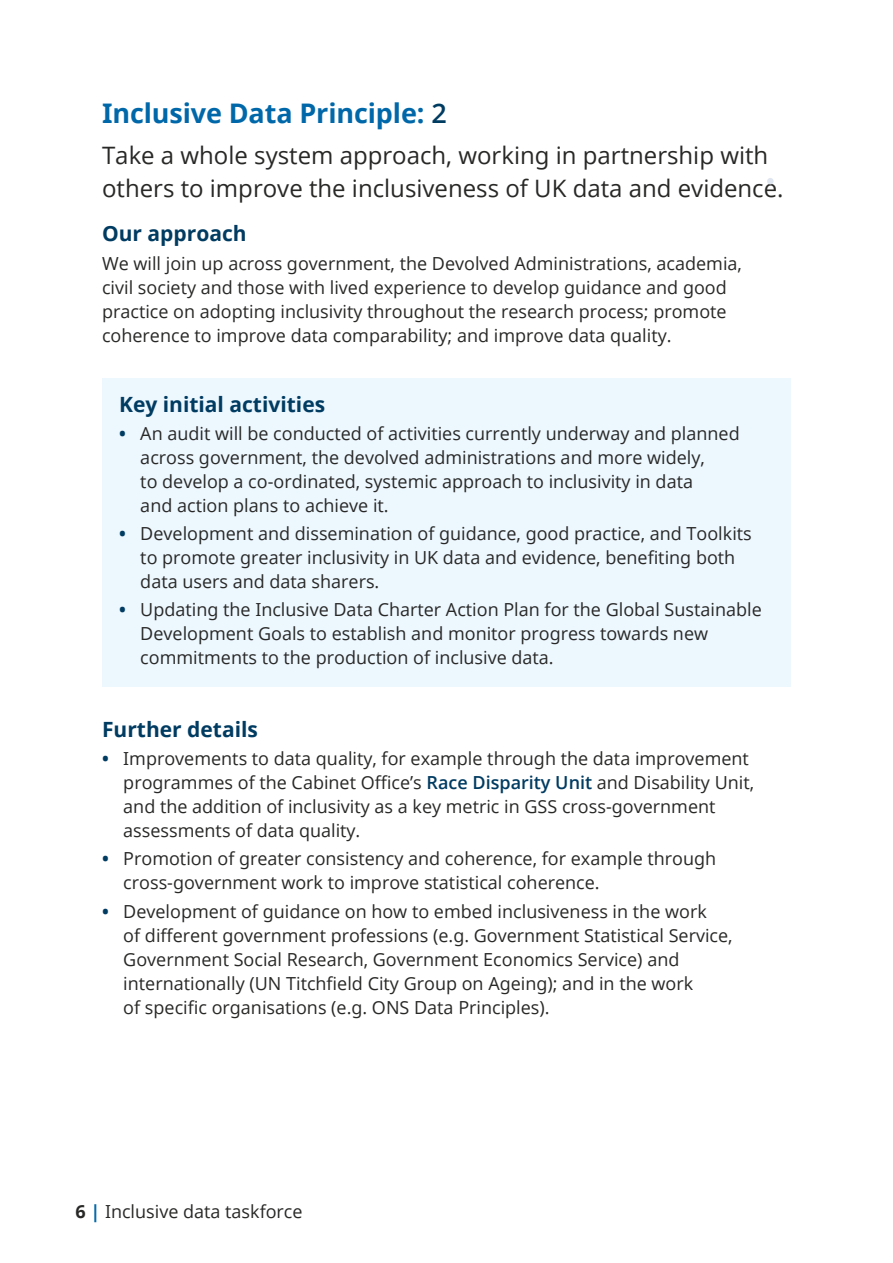
<style>
.page{position:relative;width:893px;height:1263px;background:#fff}
.page>*{position:absolute;margin:0;border:0;box-sizing:border-box;transform-origin:0 0}
.Heading_two{font:700 27px "Open Sans";letter-spacing:-.005em;color:#0068a9}
.Intro{font:24px/33px "Open Sans";color:#282827}
.Heading_three{font:700 21px "Open Sans";color:#003b61}
.Body_copy{font:18px/24px "Open Sans";color:#282827}
.s1{font-weight:600;color:#003b61}
.s2{font-weight:700;color:#003b61}
.s3{font-weight:700}
.s4{font-weight:700;color:#0068a9}
</style>
<div class="page">
<div style="left:102px;top:378px;width:689px;height:309px;background:#edf7fe"></div>
<div style="left:767px;top:178px;width:7px;height:6px;background:#dfe6ef;border-radius:50%"></div>
<h2 class="Heading_two" style="left:102px;top:94px;width:346px">Inclusive Data Principle: <span class="s1">2</span></h2>
<p class="Intro" style="left:102px;top:138px;width:683px">Take a whole system approach, working in partnership with others to improve the inclusiveness of UK data and evidence.</p>
<h3 class="Heading_three" style="left:102px;top:219px;width:146px">Our approach</h3>
<p class="Body_copy" style="left:102px;top:250px;width:641px">We will join up across government, the Devolved Administrations, academia, civil society and those with lived experience to develop guidance and good practice on adopting inclusivity throughout the research process; promote coherence to improve data comparability; and improve data quality.</p>
<h3 class="Heading_three" style="left:119px;top:389px;width:208px">Key initial activities</h3>
<p class="Body_copy" style="left:140px;top:421px;width:601px;text-indent:-21px"><span class="s2">•</span> An audit will be conducted of activities currently underway and planned across government, the devolved administrations and more widely,<br>to develop a co-ordinated, systemic approach to inclusivity in data<br>and action plans to achieve it.</p>
<p class="Body_copy" style="left:140px;top:521px;width:613px;text-indent:-21px"><span class="s2">•</span> Development and dissemination of guidance, good practice, and Toolkits to promote greater inclusivity in UK data and evidence, benefiting both data users and data sharers.</p>
<p class="Body_copy" style="left:140px;top:597px;width:623px;text-indent:-21px"><span class="s2">•</span> Updating the Inclusive Data Charter Action Plan for the Global Sustainable<br>Development Goals to establish and monitor progress towards new commitments to the production of inclusive data.</p>
<h3 class="Heading_three" style="left:102px;top:714px;width:157px">Further details</h3>
<p class="Body_copy" style="left:123px;top:746px;width:632px;text-indent:-21px"><span class="s2">•</span> Improvements to data quality, for example through the data improvement programmes of the Cabinet Office’s <span class="s1">Race Disparity Unit</span> and Disability Unit, and the addition of inclusivity as a key metric in GSS cross-government assessments of data quality.</p>
<p class="Body_copy" style="left:123px;top:846px;width:594px;text-indent:-21px"><span class="s2">•</span> Promotion of greater consistency and coherence, for example through cross-government work to improve statistical coherence.</p>
<p class="Body_copy" style="left:123px;top:899px;width:611px;text-indent:-21px"><span class="s2">•</span> Development of guidance on how to embed inclusiveness in the work<br>of different government professions (e.g. Government Statistical Service, Government Social Research, Government Economics Service) and internationally (UN Titchfield City Group on Ageing); and in the work<br>of specific organisations (e.g. ONS Data Principles).</p>
<p class="Body_copy" style="left:75px;top:1199px;width:229px"><span class="s3">6</span> <span class="s4">|</span> Inclusive data taskforce</p>
</div>
